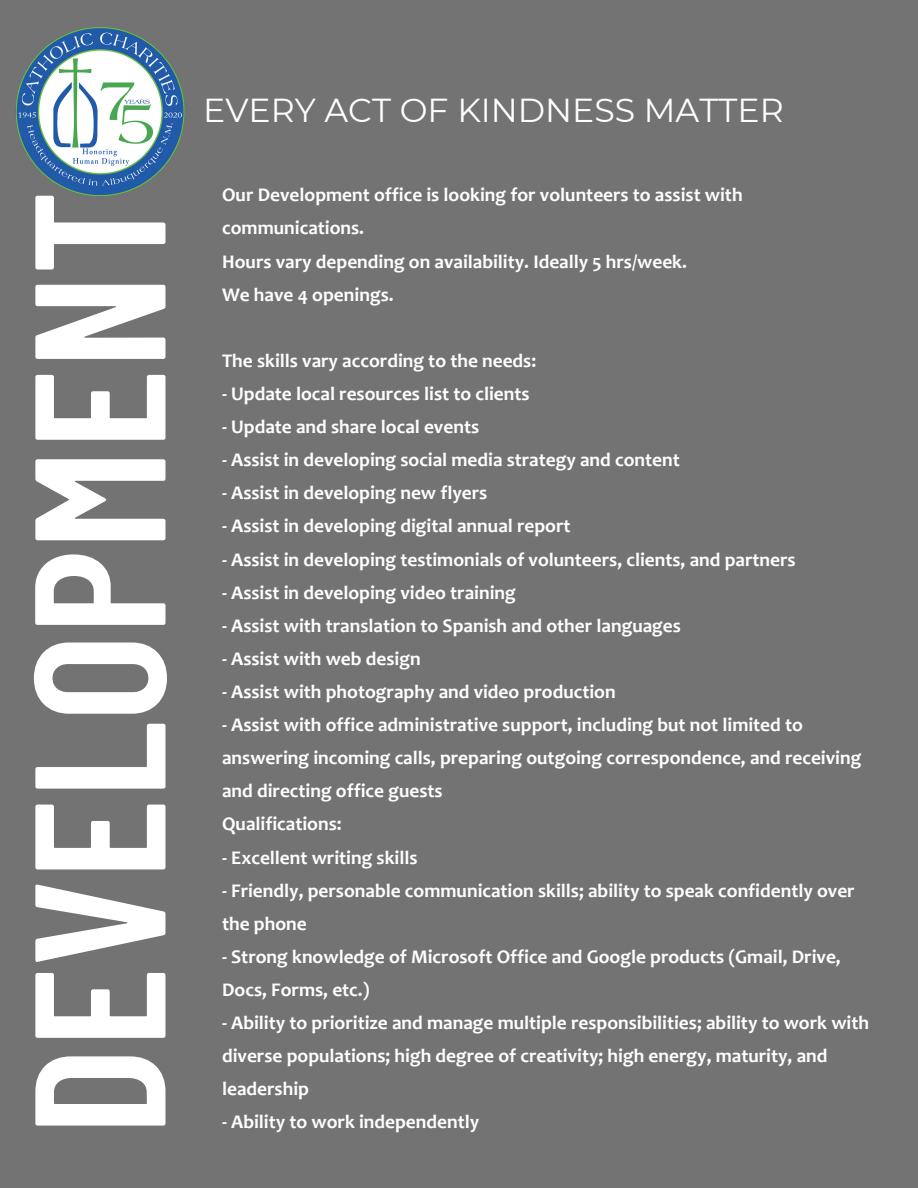
<style>
.page{position:relative;width:918px;height:1188px;background:#737373}
.page>*{position:absolute;margin:0;border:0;box-sizing:border-box;transform-origin:0 0}
.t1{font:600 185.85px "Barlow Condensed";color:#fff}
.t2{font:33.15px "Montserrat";color:#fff}
.t3{font:700 19.35px/33.2px "Candara";color:#fff}
</style>
<div class="page">
<img style="left:15px;top:28px;width:170px;height:169px">
<h1 class="t1" style="left:-20px;top:1136px;width:946px;rotate:-90deg">DEVELOPMENT</h1>
<h2 class="t2" style="left:203px;top:90px;width:582px">EVERY ACT OF KINDNESS MATTER</h2>
<p class="t3" style="left:222px;top:178px;width:522px">Our Development office is looking for volunteers to assist with communications.<br>Hours vary depending on availability. Ideally 5 hrs/week.<br>We have 4 openings.</p>
<p class="t3" style="left:222px;top:344px;width:316px">The skills vary according to the needs:</p>
<p class="t3" style="left:222px;top:377px;width:309px">- Update local resources list to clients</p>
<p class="t3" style="left:222px;top:410px;width:259px">- Update and share local events</p>
<p class="t3" style="left:222px;top:443px;width:459px">- Assist in developing social media strategy and content</p>
<p class="t3" style="left:222px;top:476px;width:267px">- Assist in developing new flyers</p>
<p class="t3" style="left:222px;top:509px;width:350px">- Assist in developing digital annual report</p>
<p class="t3" style="left:222px;top:542px;width:575px">- Assist in developing testimonials of volunteers, clients, and partners</p>
<p class="t3" style="left:222px;top:575px;width:295px">- Assist in developing video training</p>
<p class="t3" style="left:222px;top:609px;width:460px">- Assist with translation to Spanish and other languages</p>
<p class="t3" style="left:222px;top:642px;width:200px">- Assist with web design</p>
<p class="t3" style="left:222px;top:675px;width:395px">- Assist with photography and video production</p>
<p class="t3" style="left:222px;top:708px;width:641px">- Assist with office administrative support, including but not limited to answering incoming calls, preparing outgoing correspondence, and receiving and directing office guests<br>Qualifications:</p>
<p class="t3" style="left:222px;top:840px;width:197px">- Excellent writing skills</p>
<p class="t3" style="left:222px;top:873px;width:634px">- Friendly, personable communication skills; ability to speak confidently over the phone</p>
<p class="t3" style="left:222px;top:940px;width:620px">- Strong knowledge of Microsoft Office and Google products (Gmail, Drive,<br>Docs, Forms, etc.)</p>
<p class="t3" style="left:222px;top:1006px;width:648px">- Ability to prioritize and manage multiple responsibilities; ability to work with diverse populations; high degree of creativity; high energy, maturity, and leadership</p>
<p class="t3" style="left:222px;top:1105px;width:259px">- Ability to work independently</p>
</div>
